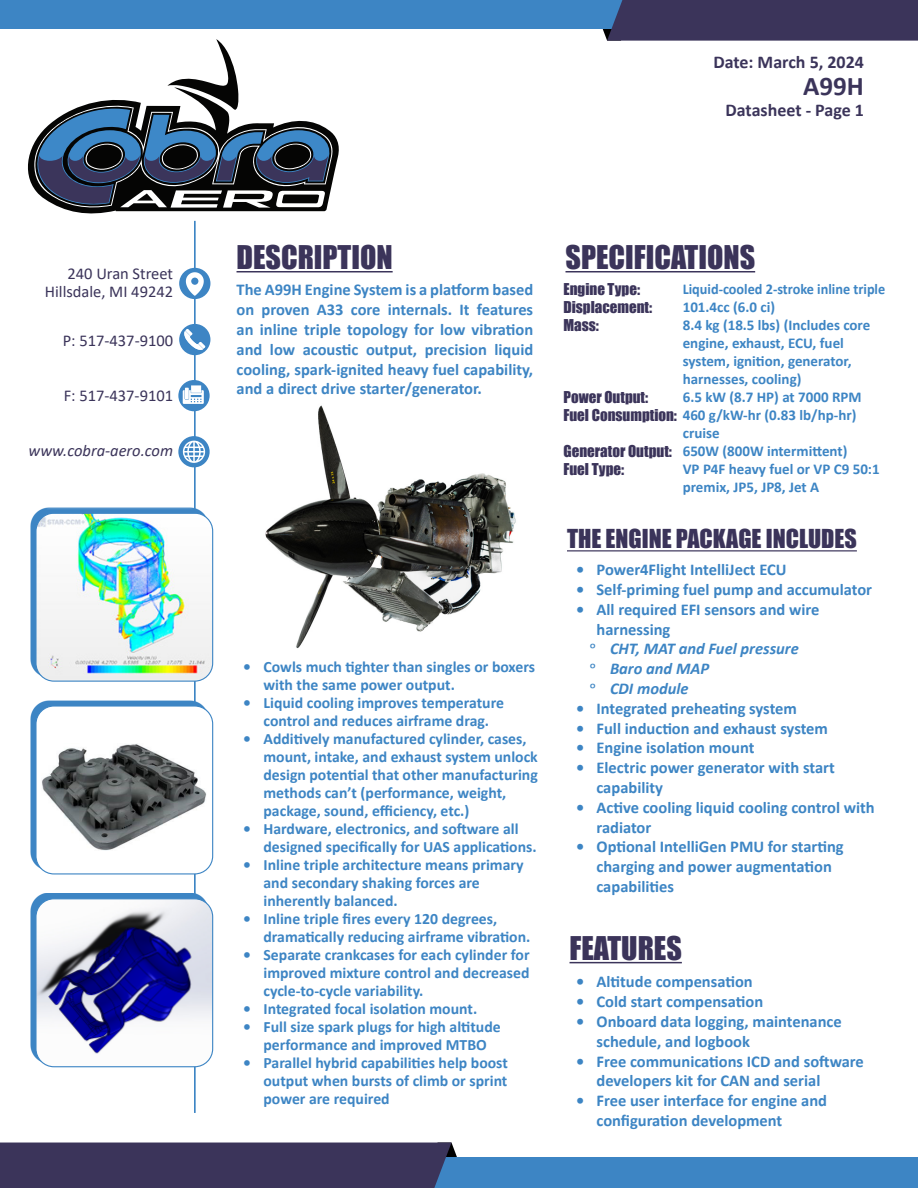
<style>
.page{position:relative;width:918px;height:1188px;background:#fff}
.page>*{position:absolute;margin:0;border:0;box-sizing:border-box;transform-origin:0 0}
.t1{font:30px "Impact";color:#3b345a}
.t2{font:700 27px "Calibri";color:#3b345a}
.t3{font:24px "Impact";color:#3b345a}
.t4{font:700 18px "Calibri";color:#3b345a}
.t5{font:700 16.5px/19.8px "Calibri";color:#3d85c4}
.t6{font:16.5px/18.1px "Calibri";color:#3b345a;text-align:right}
.t7{font:italic 700 16.5px "Calibri";color:#3d85c4}
.t8{font:italic 16.5px "Calibri";color:#3b345a}
.t9{font:700 15.75px/18px "Calibri";color:#3d85c4}
.t10{font:700 15px/18px "Calibri";color:#3d85c4}
.t11{font:15px "Impact";color:#3b345a}
.t12{font:700 15px "Calibri";color:#3d85c4;scale:.95 1}
.s1{font-family:"Impact";font-weight:400;color:#3b345a}
</style>
<div class="page">
<hr style="left:194px;top:221px;width:2px;height:892px;background:#3d85c4">
<div style="left:179px;top:324px;width:31px;height:31px;background:#3d85c4;border-radius:50%"></div>
<div style="left:179px;top:268px;width:31px;height:31px;background:#3d85c4;border-radius:50%"></div>
<div style="left:392px;top:1157px;width:526px;height:31px;background:#3d85c4"></div>
<div style="left:0;top:1143px;width:457px;height:45px;background:#3b345a"></div>
<svg style="left:186px;top:272px;width:18px;height:24px"></svg>
<svg style="left:184px;top:329px;width:21px;height:21px"></svg>
<svg style="left:27px;top:39px;width:312px;height:175px"></svg>
<svg style="left:178px;top:436px;width:32px;height:31px"></svg>
<div style="left:178px;top:380px;width:32px;height:31px;background:#3d85c4;border-radius:50%"></div>
<svg style="left:183px;top:441px;width:22px;height:22px"></svg>
<svg style="left:183px;top:385px;width:21px;height:19px"></svg>
<div style="left:0;top:0;width:691px;height:29px;background:#3d85c4"></div>
<div style="left:602px;top:0;width:316px;height:41px;background:#3b345a"></div>
<img style="left:265px;top:405px;width:251px;height:244px">
<hr style="left:237px;top:271px;width:156px;height:1px;background:#3b345a">
<hr style="left:566px;top:271px;width:189px;height:1px;background:#3b345a">
<hr style="left:567px;top:550px;width:290px;height:1px;background:#3b345a">
<hr style="left:570px;top:962px;width:112px;height:1px;background:#3b345a">
<div style="left:31px;top:508px;width:178px;height:169px;background:#3d85c4"></div>
<img style="left:36px;top:513px;width:177px;height:167px">
<div style="left:35px;top:513px;width:178px;height:169px;border:1px solid #3d85c4;border-radius:18px"></div>
<div style="left:31px;top:701px;width:178px;height:169px;background:#3d85c4"></div>
<div style="left:36px;top:706px;width:177px;height:168px;background:#fff;border-radius:18px"></div>
<img style="left:42px;top:744px;width:164px;height:107px">
<div style="left:35px;top:705px;width:178px;height:169px;border:1px solid #3d85c4;border-radius:18px"></div>
<div style="left:31px;top:893px;width:178px;height:170px;background:#3d85c4"></div>
<img style="left:36px;top:899px;width:177px;height:168px">
<div style="left:35px;top:898px;width:178px;height:169px;border:1px solid #3d85c4;border-radius:18px"></div>
<p class="t6" style="left:45px;top:264px;width:130px">240 Uran Street<br>Hillsdale, MI 49242</p>
<p class="t6" style="left:63px;top:331px;width:112px">P: 517-437-9100</p>
<p class="t6" style="left:64px;top:386px;width:111px">F: 517-437-9101</p>
<p class="t8" style="left:29px;top:439px;width:146px">www.cobra-aero.com</p>
<p class="t4" style="left:713px;top:49px;width:152px">Date: March 5, 2024</p>
<p class="t2" style="left:803px;top:66px;width:62px">A99H</p>
<p class="t4" style="left:726px;top:97px;width:140px">Datasheet - Page 1</p>
<p class="t1" style="left:237px;top:234px;width:158px">DESCRIPTION</p>
<p class="t1" style="left:566px;top:234px;width:191px">SPECIFICATIONS</p>
<p class="t5" style="left:237px;top:280px;width:298px;text-align:justify">The A99H Engine System is a platform based on proven A33 core internals. It features an inline triple topology for low vibration and low acoustic output, precision liquid cooling, spark-ignited heavy fuel capability, and a direct drive starter/generator.</p>
<p class="t9" style="left:264px;top:658px;width:273px;text-indent:-20px">• Cowls much tighter than singles or boxers with the same power output.</p>
<p class="t9" style="left:243px;top:694px;width:262px;text-align:center">• Liquid cooling improves temperature control and reduces airframe drag.</p>
<p class="t9" style="left:264px;top:730px;width:276px;text-indent:-20px">• Additively manufactured cylinder, cases, mount, intake, and exhaust system unlock design potential that other manufacturing methods can’t (performance, weight, package, sound, efficiency, etc.)</p>
<p class="t9" style="left:264px;top:820px;width:275px;text-indent:-20px">• Hardware, electronics, and software all designed specifically for UAS applications.</p>
<p class="t9" style="left:264px;top:856px;width:262px;text-indent:-20px">• Inline triple architecture means primary and secondary shaking forces are inherently balanced.</p>
<p class="t9" style="left:264px;top:910px;width:268px;text-indent:-20px">• Inline triple fires every 120 degrees, dramatically reducing airframe vibration.</p>
<p class="t9" style="left:264px;top:946px;width:268px;text-align:justify;text-indent:-20px">• Separate crankcases for each cylinder for improved mixture control and decreased cycle-to-cycle variability.</p>
<p class="t9" style="left:243px;top:1000px;width:235px">• Integrated focal isolation mount.</p>
<p class="t9" style="left:243px;top:1018px;width:259px;text-align:center">• Full size spark plugs for high altitude performance and improved MTBO</p>
<p class="t9" style="left:264px;top:1054px;width:246px;text-align:justify;text-indent:-20px">• Parallel hybrid capabilities help boost output when bursts of climb or sprint power are required</p>
<p class="t11" style="left:564px;top:277px;width:78px">Engine Type:</p>
<p class="t11" style="left:564px;top:295px;width:90px">Displacement:</p>
<p class="t11" style="left:564px;top:313px;width:37px">Mass:</p>
<p class="t12" style="left:683px;top:279px;width:215px">Liquid-cooled 2-stroke inline triple</p>
<p class="t10" style="left:683px;top:298px;width:94px">101.4cc (6.0 ci)</p>
<p class="t10" style="left:683px;top:316px;width:189px">8.4 kg (18.5 lbs) (Includes core engine, exhaust, ECU, fuel system, ignition, generator, harnesses, cooling)</p>
<p class="t10" style="left:683px;top:388px;width:180px">6.5 kW (8.7 HP) at 7000 RPM</p>
<p class="t10" style="left:683px;top:406px;width:175px;text-indent:-119px"><span class="s1">Fuel Consumption:</span> 460 g/kW-hr (0.83 lb/hp-hr) cruise</p>
<p class="t10" style="left:683px;top:442px;width:166px">650W (800W intermittent)</p>
<p class="t10" style="left:683px;top:460px;width:198px">VP P4F heavy fuel or VP C9 50:1 premix, JP5, JP8, Jet A</p>
<p class="t11" style="left:564px;top:385px;width:86px">Power Output:</p>
<p class="t11" style="left:564px;top:439px;width:110px">Generator Output:</p>
<p class="t11" style="left:564px;top:457px;width:62px">Fuel Type:</p>
<p class="t3" style="left:567px;top:520px;width:291px">THE ENGINE PACKAGE INCLUDES</p>
<p class="t5" style="left:576px;top:560px;width:212px">• Power4Flight IntelliJect ECU</p>
<p class="t5" style="left:576px;top:579px;width:297px">• Self-priming fuel pump and accumulator</p>
<p class="t5" style="left:597px;top:599px;width:224px;text-indent:-20px">• All required EFI sensors and wire harnessing</p>
<p class="t7" style="left:610px;top:637px;width:190px">CHT, MAT and Fuel pressure</p>
<p class="t7" style="left:610px;top:657px;width:101px">Baro and MAP</p>
<p class="t7" style="left:610px;top:677px;width:80px">CDI module</p>
<p class="t5" style="left:576px;top:698px;width:222px">• Integrated preheating system</p>
<p class="t5" style="left:576px;top:718px;width:253px">• Full induction and exhaust system</p>
<p class="t5" style="left:576px;top:738px;width:180px">• Engine isolation mount</p>
<p class="t5" style="left:597px;top:758px;width:240px;text-indent:-20px">• Electric power generator with start capability</p>
<p class="t5" style="left:597px;top:797px;width:280px;text-indent:-20px">• Active cooling liquid cooling control with radiator</p>
<p class="t5" style="left:597px;top:837px;width:249px;text-indent:-20px">• Optional IntelliGen PMU for starting charging and power augmentation capabilities</p>
<p class="t1" style="left:570px;top:925px;width:114px">FEATURES</p>
<p class="t5" style="left:576px;top:972px;width:178px">• Altitude compensation</p>
<p class="t5" style="left:576px;top:992px;width:189px">• Cold start compensation</p>
<p class="t5" style="left:597px;top:1011px;width:247px;text-indent:-20px">• Onboard data logging, maintenance schedule, and logbook</p>
<p class="t5" style="left:597px;top:1051px;width:269px;text-indent:-20px">• Free communications ICD and software developers kit for CAN and serial</p>
<p class="t5" style="left:597px;top:1091px;width:232px;text-indent:-20px">• Free user interface for engine and configuration development</p>
</div>
